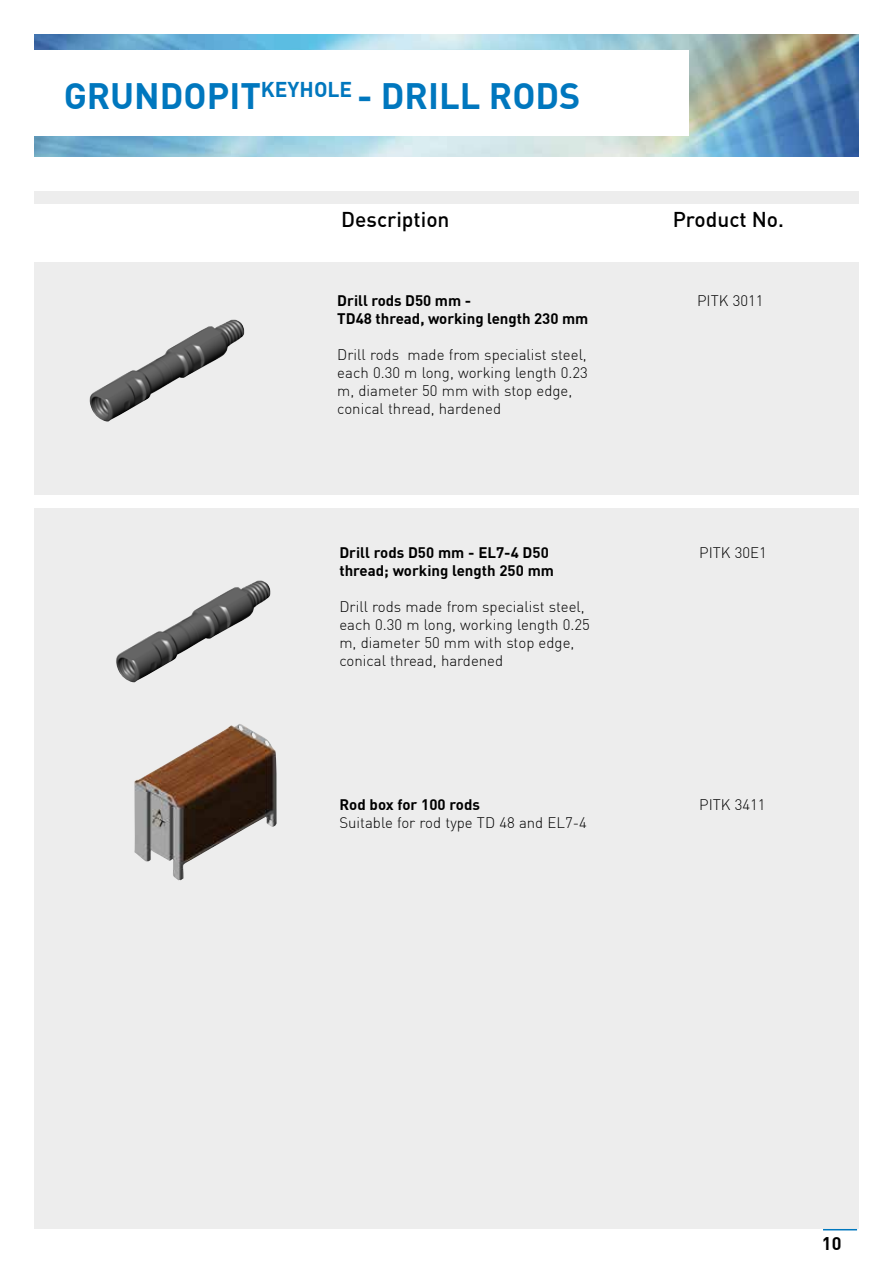
<style>
.page{position:relative;width:893px;height:1263px;background:#fff}
.page>*{position:absolute;margin:0;border:0;box-sizing:border-box;transform-origin:0 0}
.t1{font:700 36px "DIN";color:#0077be}
.t2{font:500 21px "DIN";color:#000}
.t3{font:700 18px "DIN";color:#000}
.t4{font:300 15px/18px "DIN";color:#000}
.t5{font:700 15px/18px "DIN";color:#000}
</style>
<div class="page">
<div style="left:34px;top:191px;width:825px;height:1038px;background:#ededed"></div>
<img style="left:34px;top:34px;width:825px;height:122px">
<div style="left:1px;top:51px;width:688px;height:85px;background:#fff"></div>
<div style="left:0;top:204px;width:879px;height:57px;background:#fff"></div>
<div style="left:0;top:495px;width:879px;height:13px;background:#fff"></div>
<img style="left:89px;top:320px;width:156px;height:101px">
<img style="left:116px;top:580px;width:155px;height:102px">
<hr style="left:823px;top:1229px;width:34px;height:1px;background:#0077be">
<img style="left:134px;top:724px;width:143px;height:156px">
<h1 class="t1" style="left:64px;top:72px;width:518px">GRUNDOPIT<sup>KEYHOLE</sup> - DRILL RODS</h1>
<h2 class="t2" style="left:341px;top:206px;width:110px">Description</h2>
<h2 class="t2" style="left:673px;top:206px;width:113px">Product No.</h2>
<p class="t5" style="left:337px;top:291px;width:252px">Drill rods D50 mm -<br>TD48 thread, working length 230 mm</p>
<p class="t4" style="left:337px;top:345px;width:252px">Drill rods made from specialist steel, each 0.30 m long, working length 0.23 m, diameter 50 mm with stop edge, conical thread, hardened</p>
<p class="t5" style="left:339px;top:543px;width:216px">Drill rods D50 mm - EL7-4 D50 thread; working length 250 mm</p>
<p class="t4" style="left:339px;top:597px;width:252px">Drill rods made from specialist steel, each 0.30 m long, working length 0.25 m, diameter 50 mm with stop edge, conical thread, hardened</p>
<p class="t5" style="left:339px;top:795px;width:142px">Rod box for 100 rods</p>
<p class="t4" style="left:339px;top:813px;width:249px">Suitable for rod type TD 48 and EL7-4</p>
<p class="t4" style="left:697px;top:291px;width:68px">PITK 3011</p>
<p class="t4" style="left:699px;top:543px;width:69px">PITK 30E1</p>
<p class="t4" style="left:699px;top:795px;width:68px">PITK 3411</p>
<p class="t3" style="left:822px;top:1232px;width:21px">10</p>
</div>
